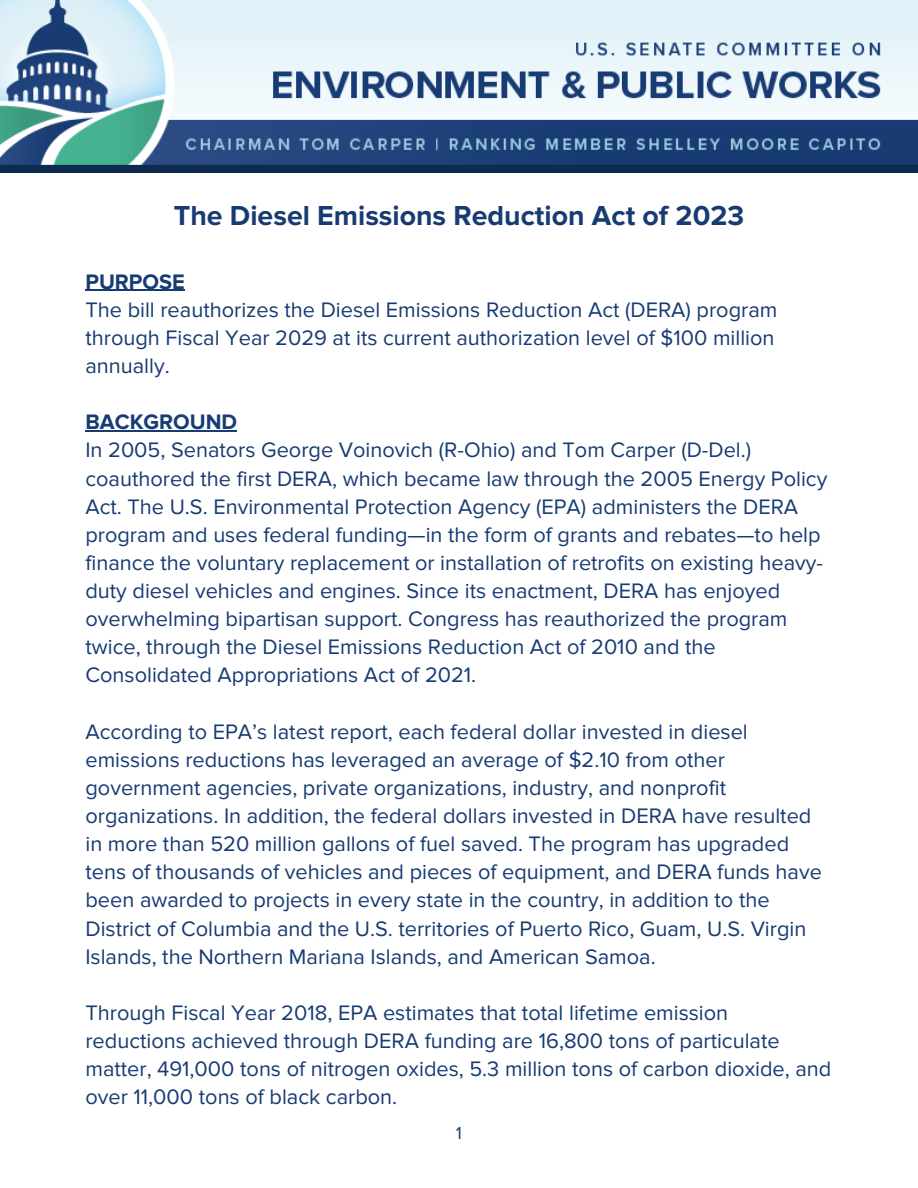
<style>
.page{position:relative;width:918px;height:1188px;background:#fff}
.page>*{position:absolute;margin:0;border:0;box-sizing:border-box;transform-origin:0 0}
.t1{font:700 28.5px "Proxima Nova";color:#173b72}
.t2{font:21.75px/28.2px "Proxima Nova";color:#173b72}
.t3{font:700 21.75px "Proxima Nova";color:#173b72}
.t4{font:18px "Proxima Nova";color:#173b72}
</style>
<div class="page">
<img style="left:0;top:0;width:918px;height:172px">
<hr style="left:85px;top:290px;width:100px;height:1px;background:#173b72">
<hr style="left:85px;top:430px;width:152px;height:2px;background:#173b72">
<p class="t1" style="left:174px;top:198px;width:572px">The Diesel Emissions Reduction Act of 2023</p>
<p class="t3" style="left:85px;top:269px;width:101px">PURPOSE</p>
<p class="t2" style="left:85px;top:296px;width:693px">The bill reauthorizes the Diesel Emissions Reduction Act (DERA) program through Fiscal Year 2029 at its current authorization level of $100 million annually.</p>
<p class="t3" style="left:85px;top:409px;width:153px">BACKGROUND</p>
<p class="t2" style="left:85px;top:437px;width:743px">In 2005, Senators George Voinovich (R-Ohio) and Tom Carper (D-Del.) coauthored the first DERA, which became law through the 2005 Energy Policy Act. The U.S. Environmental Protection Agency (EPA) administers the DERA program and uses federal funding—in the form of grants and rebates—to help finance the voluntary replacement or installation of retrofits on existing heavy&shy;duty diesel vehicles and engines. Since its enactment, DERA has enjoyed overwhelming bipartisan support. Congress has reauthorized the program twice, through the Diesel Emissions Reduction Act of 2010 and the Consolidated Appropriations Act of 2021.</p>
<p class="t2" style="left:85px;top:718px;width:738px">According to EPA’s latest report, each federal dollar invested in diesel emissions reductions has leveraged an average of $2.10 from other government agencies, private organizations, industry, and nonprofit organizations. In addition, the federal dollars invested in DERA have resulted in more than 520 million gallons of fuel saved. The program has upgraded tens of thousands of vehicles and pieces of equipment, and DERA funds have been awarded to projects in every state in the country, in addition to the District of Columbia and the U.S. territories of Puerto Rico, Guam, U.S. Virgin Islands, the Northern Mariana Islands, and American Samoa.</p>
<p class="t2" style="left:85px;top:999px;width:747px">Through Fiscal Year 2018, EPA estimates that total lifetime emission reductions achieved through DERA funding are 16,800 tons of particulate matter, 491,000 tons of nitrogen oxides, 5.3 million tons of carbon dioxide, and over 11,000 tons of black carbon.</p>
<p class="t4" style="left:456px;top:1123px;width:8px">1</p>
</div>
